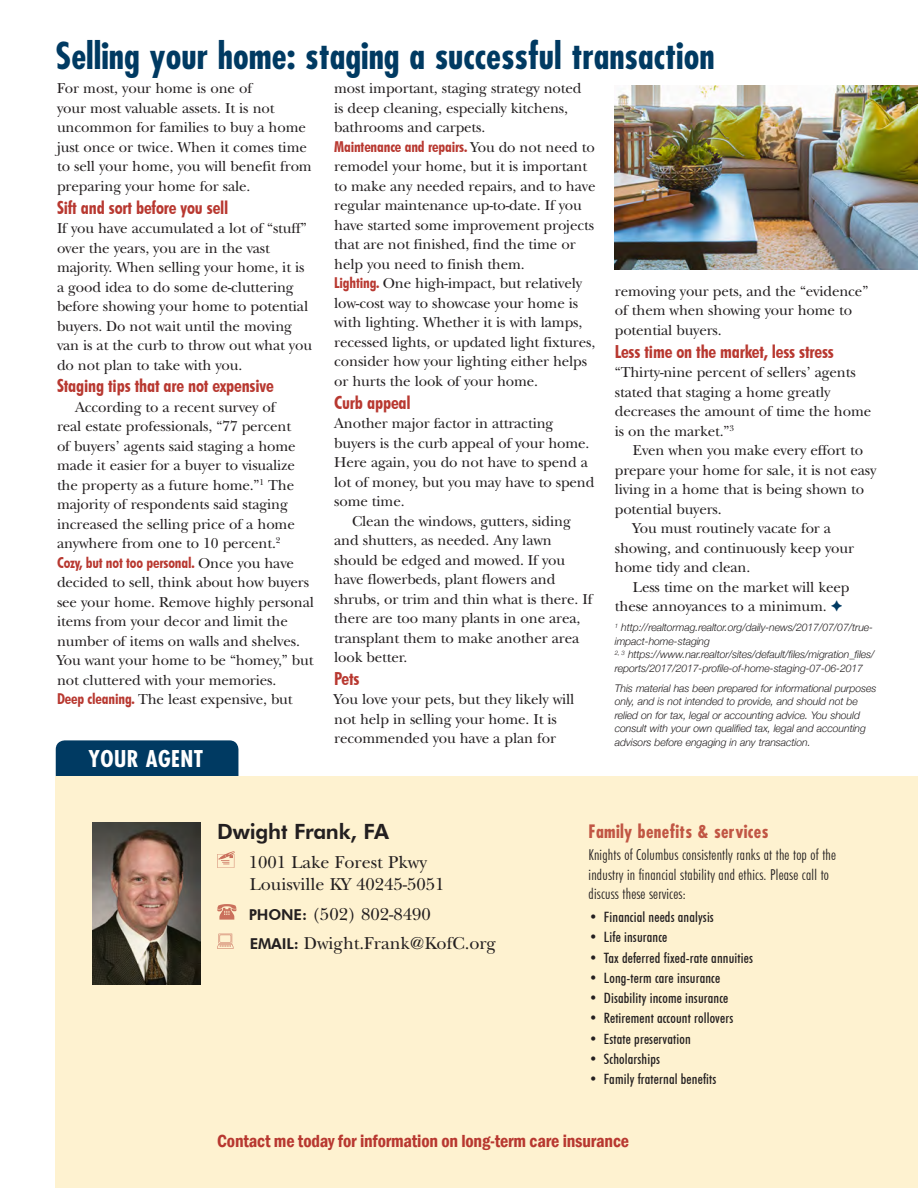
<style>
.page{position:relative;width:918px;height:1188px;background:#fff}
.page>*{position:absolute;margin:0;border:0;box-sizing:border-box;transform-origin:0 0}
.t1{font:700 condensed 36px "Futura";color:#003a62}
.t2{font:700 condensed 22.5px "Futura";letter-spacing:.02em;color:#fff}
.t3{font:800 21px "Futura BT";letter-spacing:-.01em;color:#231f20}
.t4{font:700 condensed 18px "Futura BT";letter-spacing:-.01em;color:#b83830}
.t5{font:18px/22.5px "New Baskerville";color:#231f20}
.t6{font:600 condensed 18px "Franklin Gothic";letter-spacing:-.01em;color:#b83830}
.t7{font:700 condensed 18px "Futura";letter-spacing:.02em;color:#c15644}
.t8{font:15px/19.5px "New Baskerville";letter-spacing:-.01em;color:#231f20}
.t9{font:300 condensed 15px/19.5px "Futura BT";letter-spacing:.015em;color:#231f20}
.t10{font:700 condensed 15px "Futura BT";letter-spacing:-.01em;color:#b83830}
.t11{font:500 condensed 14.25px "Futura BT";letter-spacing:.01em;color:#231f20}
.t12{font:italic 300 10.5px/13.5px "Helvetica Neue";letter-spacing:-.01em;color:#231f20}
.s1{font-family:"New Baskerville";font-weight:400;font-stretch:normal;color:#231f20}
.s2{font-family:"Futura BT";font-weight:700;font-stretch:condensed;color:#b83830}
.s3{color:#003a62}
.s4{font-family:"Futura BT";font-weight:800;font-size:15px}
</style>
<div class="page">
<div style="left:56px;top:740px;width:182px;height:51px;background:#003a62;border-radius:9px"></div>
<div style="left:56px;top:777px;width:862px;height:411px;background:#fef2d0"></div>
<svg style="left:217px;top:851px;width:18px;height:17px"></svg>
<svg style="left:217px;top:904px;width:19px;height:16px"></svg>
<svg style="left:217px;top:934px;width:16px;height:15px"></svg>
<img style="left:93px;top:823px;width:108px;height:162px">
<img style="left:615px;top:86px;width:303px;height:184px">
<h1 class="t1" style="left:56px;top:33px;width:661px">Selling your home: staging a successful transaction</h1>
<p class="t8" style="left:334px;top:79px;width:249px">most important, staging strategy noted is deep cleaning, especially kitchens, bathrooms and carpets.</p>
<p class="t10" style="left:334px;top:137px;width:262px">Maintenance and repairs. <span class="s1">You do not need to</span></p>
<p class="t8" style="left:334px;top:157px;width:263px">remodel your home, but it is important to make any needed repairs, and to have regular maintenance up-to-date. If you have started some improvement projects that are not finished, find the time or help you need to finish them.<br><span class="s2">Lighting.</span> One high-impact, but relatively low-cost way to showcase your home is with lighting. Whether it is with lamps, recessed lights, or updated light fixtures, consider how your lighting either helps or hurts the look of your home.</p>
<p class="t4" style="left:334px;top:391px;width:78px">Curb appeal</p>
<p class="t8" style="left:334px;top:414px;width:221px">Another major factor in attracting</p>
<p class="t8" style="left:334px;top:433px;width:257px">buyers is the curb appeal of your home.</p>
<p class="t8" style="left:334px;top:453px;width:255px">Here again, you do not have to spend a</p>
<p class="t8" style="left:334px;top:472px;width:262px">lot of money, but you may have to spend</p>
<p class="t8" style="left:334px;top:492px;width:72px">some time.</p>
<p class="t8" style="left:352px;top:511px;width:220px">Clean the windows, gutters, siding</p>
<p class="t8" style="left:334px;top:531px;width:219px">and shutters, as needed. Any lawn</p>
<p class="t8" style="left:334px;top:550px;width:232px">should be edged and mowed. If you</p>
<p class="t8" style="left:334px;top:570px;width:223px">have flowerbeds, plant flowers and</p>
<p class="t8" style="left:334px;top:589px;width:260px">shrubs, or trim and thin what is there. If</p>
<p class="t8" style="left:334px;top:609px;width:248px">there are too many plants in one area,</p>
<p class="t8" style="left:334px;top:628px;width:247px">transplant them to make another area</p>
<p class="t8" style="left:334px;top:648px;width:75px">look better.</p>
<p class="t4" style="left:334px;top:668px;width:27px">Pets</p>
<p class="t8" style="left:334px;top:690px;width:242px">You love your pets, but they likely will not help in selling your home. It is recommended you have a plan for</p>
<p class="t8" style="left:57px;top:79px;width:256px">For most, your home is one of<br>your most valuable assets. It is not uncommon for families to buy a home just once or twice. When it comes time to sell your home, you will benefit from preparing your home for sale.</p>
<p class="t4" style="left:57px;top:196px;width:173px">Sift and sort before you sell</p>
<p class="t8" style="left:57px;top:219px;width:257px">If you have accumulated a lot of “stuff” over the years, you are in the vast majority. When selling your home, it is a good idea to do some de-cluttering before showing your home to potential buyers. Do not wait until the moving van is at the curb to throw out what you do not plan to take with you.</p>
<p class="t4" style="left:57px;top:375px;width:218px">Staging tips that are not expensive</p>
<p class="t8" style="left:57px;top:397px;width:240px;text-indent:18px">According to a recent survey of real estate professionals, “77 percent of buyers’ agents said staging a home made it easier for a buyer to visualize the property as a future home.”<sup>1</sup> The majority of respondents said staging increased the selling price of a home anywhere from one to 10 percent.<sup>2</sup></p>
<p class="t10" style="left:57px;top:553px;width:239px">Cozy, but not too personal. <span class="s1">Once you have</span></p>
<p class="t8" style="left:57px;top:573px;width:258px">decided to sell, think about how buyers see your home. Remove highly personal items from your decor and limit the number of items on walls and shelves.<br>You want your home to be “homey,” but not cluttered with your memories.<br><span class="s2">Deep cleaning.</span> The least expensive, but</p>
<p class="t8" style="left:615px;top:281px;width:255px">removing your pets, and the “evidence” of them when showing your home to potential buyers.</p>
<p class="t4" style="left:615px;top:340px;width:221px">Less time on the market, less stress</p>
<p class="t8" style="left:615px;top:363px;width:258px">“Thirty-nine percent of sellers’ agents stated that staging a home greatly decreases the amount of time the home is on the market.”<sup>3</sup></p>
<p class="t8" style="left:633px;top:441px;width:232px">Even when you make every effort to</p>
<p class="t8" style="left:615px;top:460px;width:263px">prepare your home for sale, it is not easy</p>
<p class="t8" style="left:615px;top:480px;width:251px">living in a home that is being shown to</p>
<p class="t8" style="left:615px;top:499px;width:108px">potential buyers.</p>
<p class="t8" style="left:633px;top:519px;width:200px">You must routinely vacate for a</p>
<p class="t8" style="left:615px;top:538px;width:241px">showing, and continuously keep your</p>
<p class="t8" style="left:615px;top:558px;width:137px">home tidy and clean.</p>
<p class="t8" style="left:633px;top:577px;width:218px">Less time on the market will keep</p>
<p class="t8" style="left:615px;top:597px;width:229px">these annoyances to a minimum. <span class="s3">✦</span></p>
<p class="t12" style="left:615px;top:620px;width:261px"><sup>1</sup> http://realtormag.realtor.org/daily-news/2017/07/07/true&shy;impact-home-staging<br><sup>2,</sup> <sup>3</sup> https://www.nar.realtor/sites/default/files/migration_files/ reports/2017/2017-profile-of-home-staging-07-06-2017</p>
<p class="t12" style="left:615px;top:681px;width:263px">This material has been prepared for informational purposes only, and is not intended to provide, and should not be relied on for tax, legal or accounting advice. You should consult with your own qualified tax, legal and accounting advisors before engaging in any transaction.</p>
<h2 class="t2" style="left:89px;top:744px;width:116px">YOUR AGENT</h2>
<h3 class="t3" style="left:217px;top:819px;width:173px">Dwight Frank, FA</h3>
<p class="t5" style="left:249px;top:851px;width:197px">1001 Lake Forest Pkwy<br>Louisville KY 40245-5051</p>
<p class="t5" style="left:249px;top:899px;width:249px;line-height:29.2px"><span class="s4">PHONE:</span> (502) 802-8490<br><span class="s4">EMAIL:</span> Dwight.Frank@KofC.org</p>
<p class="t7" style="left:589px;top:820px;width:182px">Family benefits &amp; services</p>
<p class="t9" style="left:589px;top:845px;width:249px">Knights of Columbus consistently ranks at the top of the industry in financial stability and ethics. Please call to discuss these services:</p>
<p class="t11" style="left:589px;top:908px;width:126px">• Financial needs analysis</p>
<p class="t11" style="left:589px;top:929px;width:80px">• Life insurance</p>
<p class="t11" style="left:589px;top:949px;width:165px">• Tax deferred fixed-rate annuities</p>
<p class="t11" style="left:589px;top:969px;width:133px">• Long-term care insurance</p>
<p class="t11" style="left:589px;top:989px;width:141px">• Disability income insurance</p>
<p class="t11" style="left:589px;top:1010px;width:146px">• Retirement account rollovers</p>
<p class="t11" style="left:589px;top:1030px;width:103px">• Estate preservation</p>
<p class="t11" style="left:589px;top:1050px;width:72px">• Scholarships</p>
<p class="t11" style="left:589px;top:1070px;width:129px">• Family fraternal benefits</p>
<p class="t6" style="left:217px;top:1129px;width:413px">Contact me today for information on long-term care insurance</p>
</div>
